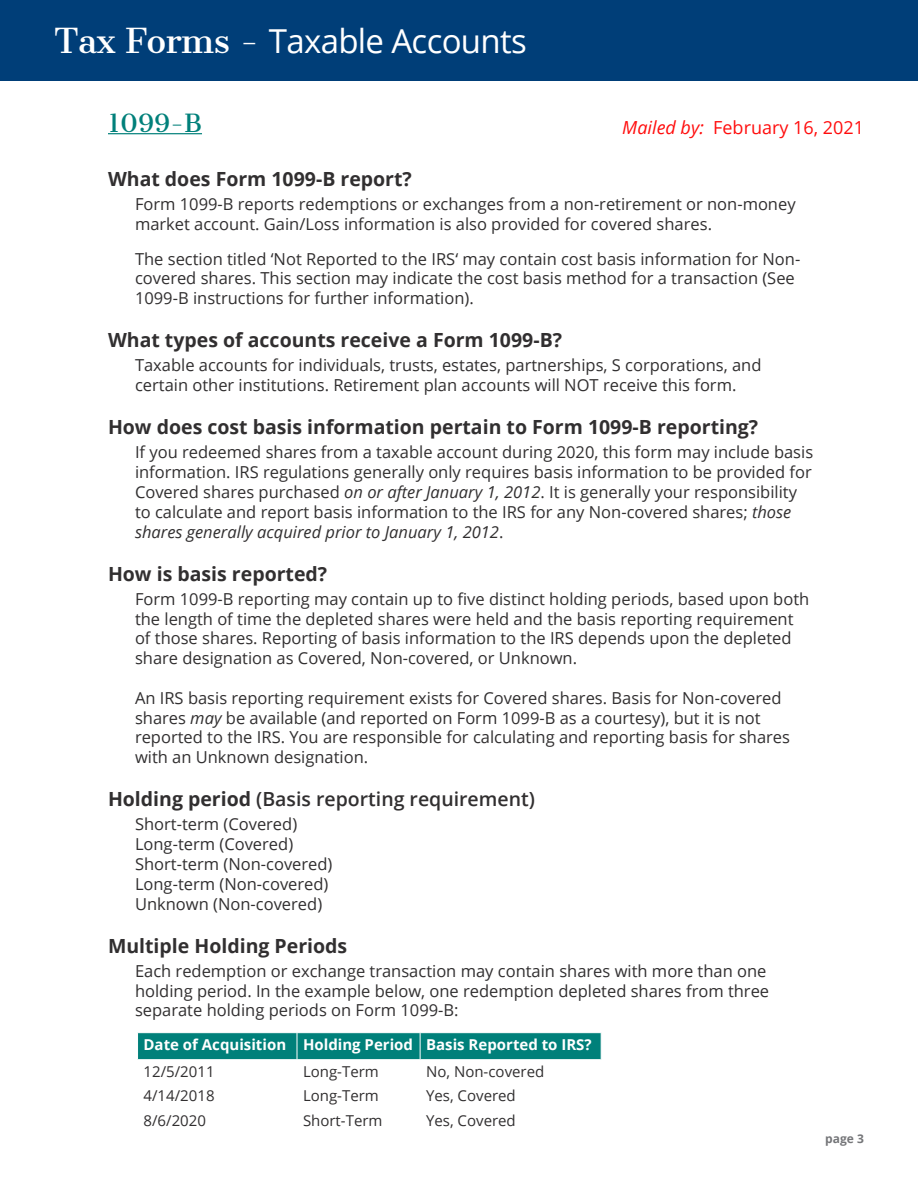
<style>
.page{position:relative;width:918px;height:1188px;background:#fff}
.page>*{position:absolute;margin:0;border:0;box-sizing:border-box;transform-origin:0 0}
.t1{font:33px "Open Sans";letter-spacing:-.02em;color:#fff}
.t2{font:24px "Cantata One";color:#00807a}
.t3{font:700 19.5px "Open Sans";color:#312f30}
.t4{font:600 19.5px "Open Sans";color:#312f30}
.t5{font:18px "Open Sans";color:#ff0d0d}
.t6{font:16.5px/19.8px "Open Sans";color:#312f30}
.t7{font:15px "Open Sans";color:#312f30}
.t8{font:700 15px "Open Sans";color:#fff}
.t9{font:700 12px "Open Sans";color:#757679}
.s1{font-family:"Cantata One"}
.s2{font-style:italic}
.s3{font-weight:700}
</style>
<div class="page">
<hr style="left:108px;top:133px;width:94px;height:1px;background:#00807a">
<div style="left:0;top:0;width:918px;height:81px;background:#003e78"></div>
<svg style="left:137px;top:1033px;width:465px;height:27px;background:#0c8680"></svg>
<p class="t1" style="left:54px;top:19px;width:474px"><span class="s1">Tax Forms -</span> Taxable Accounts</p>
<p class="t2" style="left:108px;top:108px;width:96px">1099-B</p>
<p class="t3" style="left:108px;top:165px;width:305px">What does Form 1099-B report?</p>
<p class="t6" style="left:135px;top:194px;width:662px">Form 1099-B reports redemptions or exchanges from a non-retirement or non-money market account. Gain/Loss information is also provided for covered shares.</p>
<p class="t6" style="left:135px;top:248px;width:667px">The section titled ‘Not Reported to the IRS‘ may contain cost basis information for Non&shy;covered shares. This section may indicate the cost basis method for a transaction (See<br>1099-B instructions for further information).</p>
<p class="t3" style="left:108px;top:327px;width:456px">What types of accounts receive a Form 1099-B?</p>
<p class="t6" style="left:135px;top:355px;width:628px">Taxable accounts for individuals, trusts, estates, partnerships, S corporations, and certain other institutions. Retirement plan accounts will NOT receive this form.</p>
<p class="t3" style="left:108px;top:414px;width:652px">How does cost basis information pertain to Form 1099-B reporting?</p>
<p class="t6" style="left:135px;top:442px;width:680px">If you redeemed shares from a taxable account during 2020, this form may include basis information. IRS regulations generally only requires basis information to be provided for Covered shares purchased <span class="s2">on or after January 1, 2012</span>. It is generally your responsibility to calculate and report basis information to the IRS for any Non-covered shares; <span class="s2">those shares generally acquired prior to January 1, 2012</span>.</p>
<p class="t3" style="left:108px;top:560px;width:221px">How is basis reported?</p>
<p class="t6" style="left:135px;top:588px;width:676px">Form 1099-B reporting may contain up to five distinct holding periods, based upon both the length of time the depleted shares were held and the basis reporting requirement of those shares. Reporting of basis information to the IRS depends upon the depleted share designation as Covered, Non-covered, or Unknown.</p>
<p class="t6" style="left:135px;top:687px;width:657px">An IRS basis reporting requirement exists for Covered shares. Basis for Non-covered shares <span class="s2">may</span> be available (and reported on Form 1099-B as a courtesy), but it is not reported to the IRS. You are responsible for calculating and reporting basis for shares with an Unknown designation.</p>
<p class="t4" style="left:108px;top:786px;width:428px"><span class="s3">Holding period</span> (Basis reporting requirement)</p>
<p class="t6" style="left:135px;top:814px;width:164px">Short-term (Covered)</p>
<p class="t6" style="left:135px;top:834px;width:160px">Long-term (Covered)</p>
<p class="t6" style="left:135px;top:854px;width:199px">Short-term (Non-covered)</p>
<p class="t6" style="left:135px;top:873px;width:195px">Long-term (Non-covered)</p>
<p class="t6" style="left:135px;top:893px;width:189px">Unknown (Non-covered)</p>
<p class="t3" style="left:108px;top:932px;width:241px">Multiple Holding Periods</p>
<p class="t6" style="left:135px;top:960px;width:636px">Each redemption or exchange transaction may contain shares with more than one holding period. In the example below, one redemption depleted shares from three separate holding periods on Form 1099-B:</p>
<p class="t5" style="left:622px;top:115px;width:243px"><span class="s2">Mailed by:</span> February 16, 2021</p>
<p class="t8" style="left:144px;top:1034px;width:144px">Date of Acquisition</p>
<p class="t8" style="left:303px;top:1034px;width:112px">Holding Period</p>
<p class="t8" style="left:426px;top:1034px;width:167px">Basis Reported to IRS?</p>
<p class="t7" style="left:144px;top:1061px;width:73px">12/5/2011</p>
<p class="t7" style="left:303px;top:1061px;width:77px">Long-Term</p>
<p class="t7" style="left:426px;top:1061px;width:120px">No, Non-covered</p>
<p class="t7" style="left:144px;top:1086px;width:73px">4/14/2018</p>
<p class="t7" style="left:303px;top:1086px;width:77px">Long-Term</p>
<p class="t7" style="left:426px;top:1086px;width:91px">Yes, Covered</p>
<p class="t7" style="left:144px;top:1110px;width:64px">8/6/2020</p>
<p class="t7" style="left:303px;top:1110px;width:81px">Short-Term</p>
<p class="t7" style="left:426px;top:1110px;width:91px">Yes, Covered</p>
<p class="t9" style="left:825px;top:1130px;width:40px">page 3</p>
</div>
